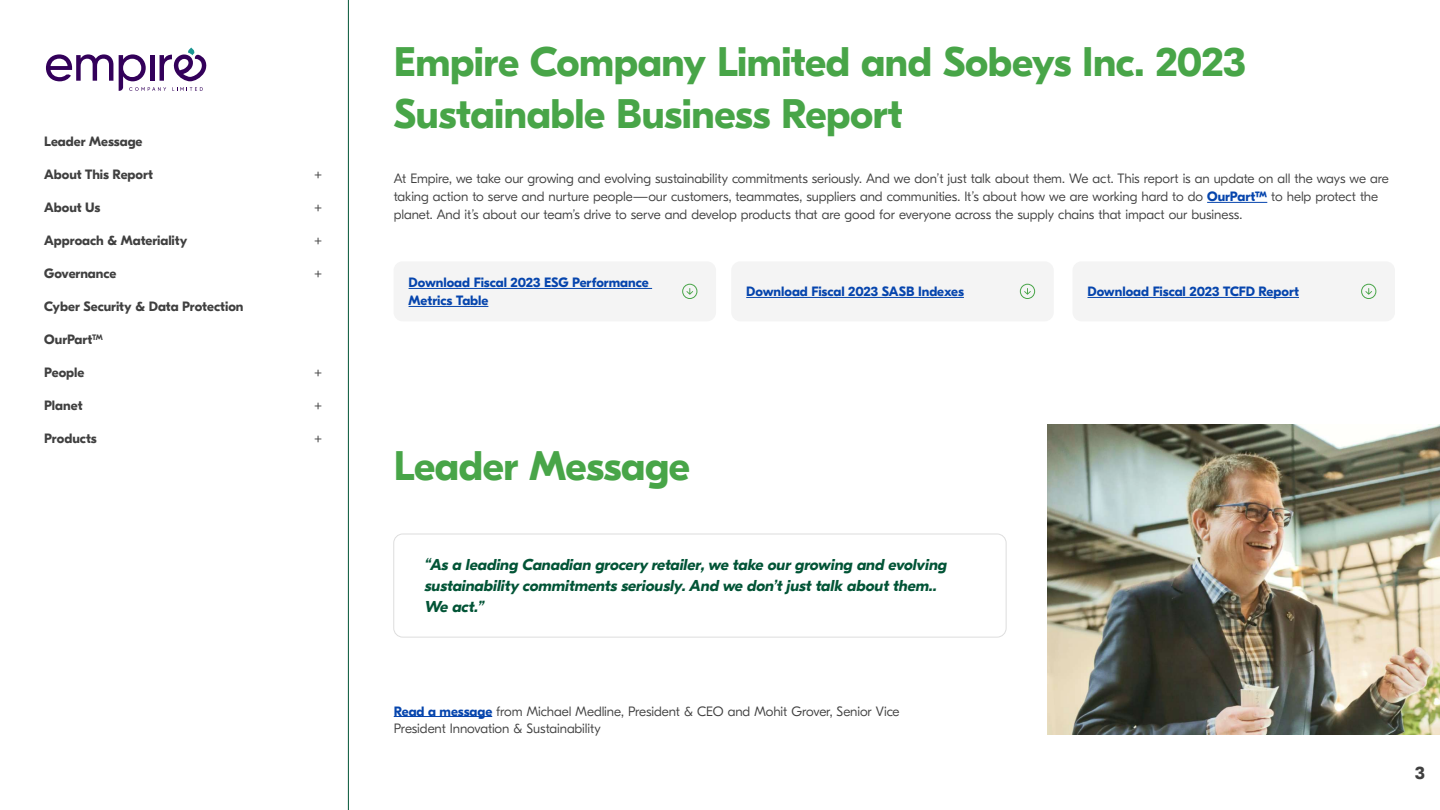
<style>
.page{position:relative;width:1440px;height:810px;background:#fff}
.page>*{position:absolute;margin:0;border:0;box-sizing:border-box;transform-origin:0 0}
.t1{font:700 41.25px/52.5px "GT Eesti Pro Display";letter-spacing:-.01em;color:#48a548}
.t2{font:700 18px "GT Eesti Pro Display";color:#404040}
.t3{font:italic 700 15.75px/21px "GT Eesti Pro Display";color:#025436}
.t4{font:300 13.5px/18px "GT Eesti Pro Display";letter-spacing:-.01em;color:#404040}
.t5{font:700 13.5px "GT Eesti Pro Display";color:#404040}
.t6{font:700 13.5px/18px "GT Eesti Pro Display";color:#0645ad}
.s1{font-weight:700;color:#0645ad}
</style>
<div class="page">
<img style="left:1047px;top:424px;width:393px;height:311px">
<hr style="left:1207px;top:202px;width:60px;height:1px;background:#0645ad">
<hr style="left:394px;top:716px;width:98px;height:1px;background:#0645ad">
<div style="left:393px;top:534px;width:613px;height:104px;border:1px solid #ddd;border-radius:9px"></div>
<hr style="left:348px;top:0;width:1px;height:810px;background:#025436">
<div style="left:731px;top:261px;width:323px;height:60px;background:#f4f4f4;border-radius:9px"></div>
<hr style="left:746px;top:297px;width:218px;height:1px;background:#0645ad">
<svg style="left:1024px;top:288px;width:7px;height:7px"></svg>
<div style="left:1020px;top:284px;width:15px;height:15px;border:1px solid #48a548;border-radius:50%"></div>
<div style="left:394px;top:261px;width:322px;height:60px;background:#f4f4f4;border-radius:9px"></div>
<hr style="left:409px;top:288px;width:243px;height:1px;background:#0645ad">
<hr style="left:409px;top:306px;width:79px;height:1px;background:#0645ad">
<svg style="left:686px;top:288px;width:7px;height:7px"></svg>
<div style="left:682px;top:284px;width:15px;height:15px;border:1px solid #48a548;border-radius:50%"></div>
<div style="left:1072px;top:261px;width:323px;height:60px;background:#f4f4f4;border-radius:9px"></div>
<hr style="left:1088px;top:297px;width:211px;height:1px;background:#0645ad">
<svg style="left:1365px;top:288px;width:7px;height:7px"></svg>
<div style="left:1361px;top:284px;width:15px;height:15px;border:1px solid #48a548;border-radius:50%"></div>
<svg style="left:46px;top:54px;width:67px;height:27px"></svg>
<svg style="left:119px;top:48px;width:88px;height:43px"></svg>
<p class="t5" style="left:44px;top:134px;width:100px">Leader Message</p>
<p class="t5" style="left:44px;top:167px;width:110px">About This Report</p>
<p class="t5" style="left:314px;top:167px;width:10px">+</p>
<p class="t5" style="left:44px;top:200px;width:58px">About Us</p>
<p class="t5" style="left:314px;top:200px;width:10px">+</p>
<p class="t5" style="left:44px;top:233px;width:145px">Approach &amp; Materiality</p>
<p class="t5" style="left:314px;top:233px;width:10px">+</p>
<p class="t5" style="left:44px;top:266px;width:74px">Governance</p>
<p class="t5" style="left:314px;top:266px;width:10px">+</p>
<p class="t5" style="left:44px;top:299px;width:201px">Cyber Security &amp; Data Protection</p>
<p class="t5" style="left:44px;top:332px;width:60px">OurPart<sup>TM</sup></p>
<p class="t5" style="left:44px;top:365px;width:42px">People</p>
<p class="t5" style="left:314px;top:365px;width:10px">+</p>
<p class="t5" style="left:44px;top:398px;width:40px">Planet</p>
<p class="t5" style="left:314px;top:398px;width:10px">+</p>
<p class="t5" style="left:44px;top:431px;width:54px">Products</p>
<p class="t5" style="left:314px;top:431px;width:10px">+</p>
<h1 class="t1" style="left:394px;top:36px;width:854px">Empire Company Limited and Sobeys Inc. 2023<br>Sustainable Business Report</h1>
<p class="t4" style="left:394px;top:170px;width:997px">At Empire, we take our growing and evolving sustainability commitments seriously. And we don’t just talk about them. We act. This report is an update on all the ways we are taking action to serve and nurture people—our customers, teammates, suppliers and communities. It’s about how we are working hard to do <span class="s1">OurPart™</span> to help protect the planet. And it’s about our team’s drive to serve and develop products that are good for everyone across the supply chains that impact our business.</p>
<p class="t6" style="left:409px;top:274px;width:242px">Download Fiscal 2023 ESG Performance<br>Metrics Table</p>
<p class="t6" style="left:1088px;top:283px;width:213px">Download Fiscal 2023 TCFD Report</p>
<p class="t6" style="left:746px;top:283px;width:219px">Download Fiscal 2023 SASB Indexes</p>
<h1 class="t1" style="left:394px;top:441px;width:298px">Leader Message</h1>
<p class="t3" style="left:424px;top:555px;width:527px">“As a leading Canadian grocery retailer,we take ourgrowing and evolving sustainability commitments seriously.And we don’tjusttalk aboutthem..<br>We act.”</p>
<p class="t4" style="left:394px;top:702px;width:507px"><span class="s1">Read a message</span> from Michael Medline, President &amp; CEO and Mohit Grover, Senior Vice<br>President Innovation &amp; Sustainability</p>
<h2 class="t2" style="left:1415px;top:763px;width:11px">3</h2>
</div>
